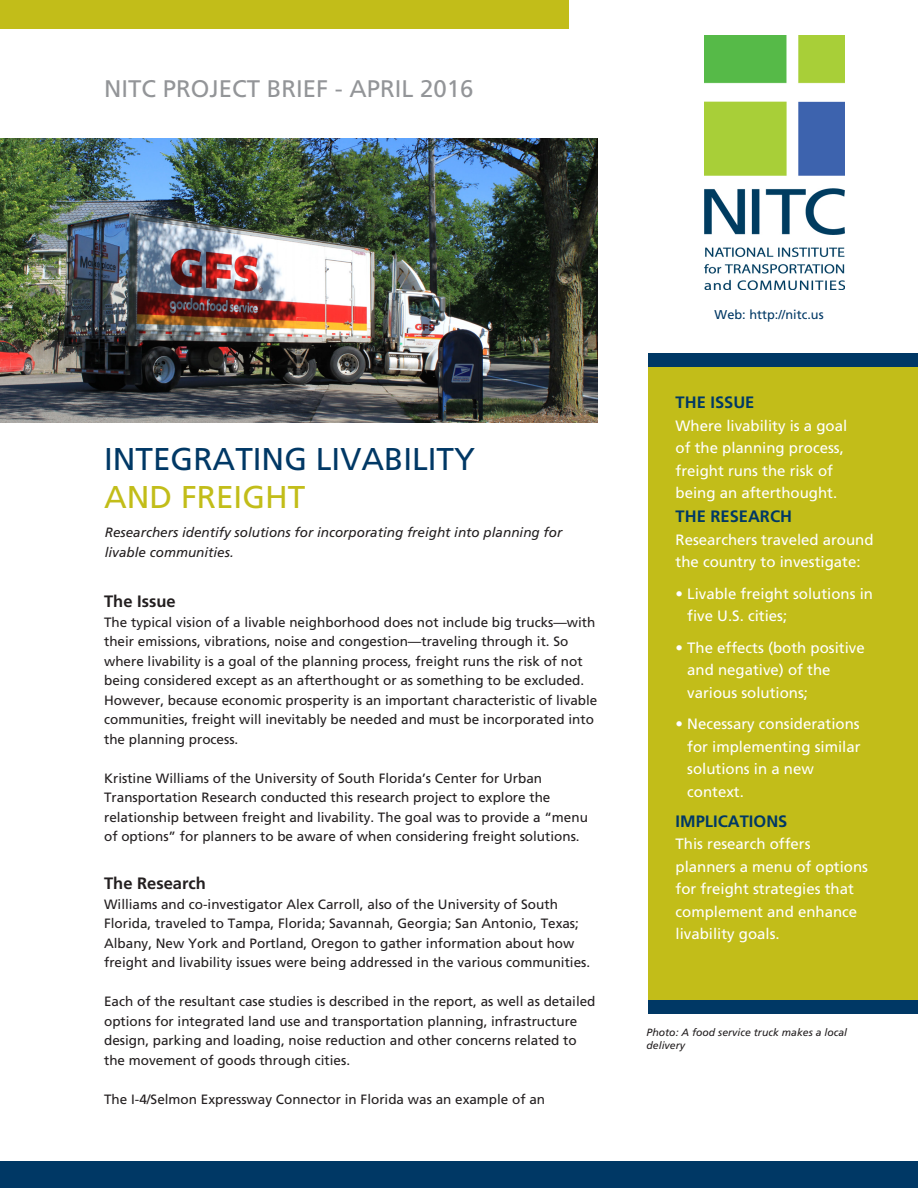
<style>
.page{position:relative;width:918px;height:1188px;background:#fff}
.page>*{position:absolute;margin:0;border:0;box-sizing:border-box;transform-origin:0 0}
.t1{font:31.5px "Frutiger";color:#003865}
.t2{font:31.5px "Frutiger";color:#c2bd19}
.t3{font:24px "Frutiger";color:#939598}
.t4{font:700 16.5px "Frutiger";color:#003865}
.t5{font:700 16.5px "Frutiger";color:#231f20}
.t6{font:15px/22.5px "Frutiger";color:#fff}
.t7{font:13.5px/19.5px "Frutiger";color:#231f20}
.t8{font:italic 13.5px/19.5px "Frutiger";color:#231f20}
.t9{font:12.75px "Frutiger";color:#003865}
.t10{font:italic 10.5px/12.6px "Frutiger";color:#231f20}
</style>
<div class="page">
<img style="left:705px;top:36px;width:139px;height:253px">
<div style="left:648px;top:360px;width:270px;height:647px;background:#c2bd19"></div>
<img style="left:0;top:138px;width:597px;height:285px">
<div style="left:648px;top:354px;width:270px;height:13px;background:#003865"></div>
<div style="left:648px;top:1000px;width:270px;height:13px;background:#003865"></div>
<div style="left:0;top:1161px;width:918px;height:27px;background:#003865"></div>
<div style="left:0;top:0;width:568px;height:28px;background:#c2bd19"></div>
<p class="t3" style="left:104px;top:75px;width:371px">NITC PROJECT BRIEF - APRIL 2016</p>
<p class="t1" style="left:104px;top:440px;width:373px">INTEGRATING LIVABILITY</p>
<p class="t2" style="left:104px;top:478px;width:203px">AND FREIGHT</p>
<p class="t8" style="left:105px;top:523px;width:459px">Researchers identify solutions for incorporating freight into planning for livable communities.</p>
<p class="t5" style="left:104px;top:592px;width:73px">The Issue</p>
<p class="t7" style="left:104px;top:612px;width:495px">The typical vision of a livable neighborhood does not include big trucks—with their emissions, vibrations, noise and congestion—traveling through it. So where livability is a goal of the planning process, freight runs the risk of not being considered except as an afterthought or as something to be excluded.<br>However, because economic prosperity is an important characteristic of livable communities, freight will inevitably be needed and must be incorporated into the planning process.</p>
<p class="t7" style="left:104px;top:768px;width:485px">Kristine Williams of the University of South Florida’s Center for Urban Transportation Research conducted this research project to explore the relationship between freight and livability. The goal was to provide a “menu of options” for planners to be aware of when considering freight solutions.</p>
<p class="t5" style="left:104px;top:874px;width:103px">The Research</p>
<p class="t7" style="left:104px;top:894px;width:488px">Williams and co-investigator Alex Carroll, also of the University of South Florida, traveled to Tampa, Florida; Savannah, Georgia; San Antonio, Texas; Albany, New York and Portland, Oregon to gather information about how freight and livability issues were being addressed in the various communities.</p>
<p class="t7" style="left:104px;top:992px;width:493px">Each of the resultant case studies is described in the report, as well as detailed options for integrated land use and transportation planning, infrastructure design, parking and loading, noise reduction and other concerns related to the movement of goods through cities.</p>
<p class="t7" style="left:104px;top:1089px;width:443px">The I-4/Selmon Expressway Connector in Florida was an example of an</p>
<p class="t9" style="left:715px;top:307px;width:111px">Web: http://nitc.us</p>
<p class="t4" style="left:676px;top:393px;width:80px">THE ISSUE</p>
<p class="t6" style="left:676px;top:414px;width:173px">Where livability is a goal of the planning process, freight runs the risk of being an afterthought.</p>
<p class="t4" style="left:676px;top:507px;width:118px">THE RESEARCH</p>
<p class="t6" style="left:676px;top:528px;width:199px">Researchers traveled around the country to investigate:</p>
<p class="t6" style="left:687px;top:582px;width:187px;text-indent:-12px">• Livable freight solutions in five U.S. cities;</p>
<p class="t6" style="left:687px;top:636px;width:179px;text-indent:-12px">• The effects (both positive and negative) of the various solutions;</p>
<p class="t6" style="left:687px;top:713px;width:175px;text-indent:-12px">• Necessary considerations for implementing similar solutions in a new context.</p>
<p class="t4" style="left:676px;top:811px;width:113px">IMPLICATIONS</p>
<p class="t6" style="left:676px;top:833px;width:194px">This research offers planners a menu of options for freight strategies that complement and enhance livability goals.</p>
<p class="t10" style="left:646px;top:1026px;width:202px">Photo: A food service truck makes a local delivery</p>
</div>
